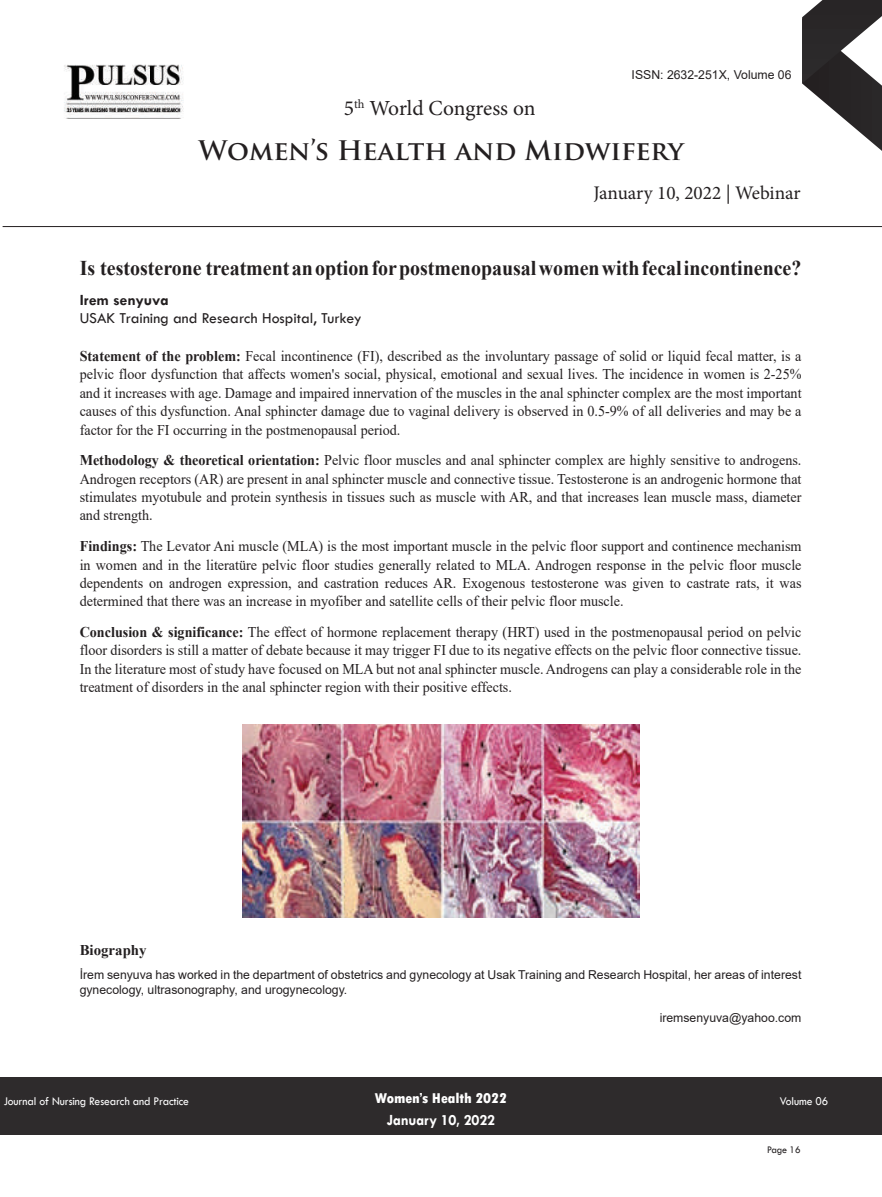
<style>
.page{position:relative;width:882px;height:1197px;background:#fff}
.page>*{position:absolute;margin:0;border:0;box-sizing:border-box;transform-origin:0 0}
.t1{font:700 26.25px "Trajan Pro";color:#231f20}
.t2{font:21.53px "Minion Pro";letter-spacing:-.005em;color:#231f20}
.t3{font:700 21px "Times New Roman";color:#231f20;scale:.95 1}
.t4{font:19.25px "Minion Pro";color:#231f20}
.t5{font:15.75px "Tw Cen";color:#231f20}
.t6{font:700 15.75px "Tw Cen";letter-spacing:-.01em;color:#fff;scale:.95 1}
.t7{font:700 15.75px "Tw Cen";color:#231f20}
.t8{font:14.88px/18.4px "Times New Roman";color:#231f20;text-align:justify;scale:.95 1}
.t9{font:800 condensed 14.88px "Tw Cen";letter-spacing:-.01em;color:#fff;scale:1.1 1}
.t10{font:700 14.88px "Times New Roman";color:#231f20}
.t11{font:12.25px/15.8px "Arial";color:#231f20}
.t12{font:12.25px "Tw Cen";letter-spacing:-.01em;color:#fff;scale:.95 1}
.t13{font:10.5px "Tw Cen";letter-spacing:-.02em;color:#231f20;scale:.95 1}
.s1{font-weight:700}
</style>
<div class="page">
<svg style="left:802px;top:0;width:80px;height:151px"></svg>
<div style="left:0;top:1077px;width:882px;height:58px;background:#2e2b2c"></div>
<hr style="left:3px;top:226px;width:879px;height:1px;background:#231f20">
<img style="left:64px;top:64px;width:120px;height:55px">
<img style="left:243px;top:724px;width:396px;height:194px">
<h2 class="t2" style="left:344px;top:100px;width:193px">5<sup>th</sup> World Congress on</h2>
<p class="t11" style="left:632px;top:66px;width:162px">ISSN: 2632-251X, Volume 06</p>
<h1 class="t1" style="left:198px;top:136px;width:487px">Women’s Health and Midwifery</h1>
<p class="t4" style="left:593px;top:185px;width:209px">January 10, 2022 | Webinar</p>
<h3 class="t3" style="left:80px;top:257px;width:761px">Is testosterone treatment an option for postmenopausal women with fecal incontinence?</h3>
<p class="t7" style="left:80px;top:292px;width:91px">Irem senyuva</p>
<p class="t5" style="left:80px;top:309px;width:283px">USAK Training and Research Hospital, Turkey</p>
<p class="t8" style="left:80px;top:347px;width:761px"><span class="s1">Statement of the problem:</span> Fecal incontinence (FI), described as the involuntary passage of solid or liquid fecal matter, is a pelvic floor dysfunction that affects women's social, physical, emotional and sexual lives. The incidence in women is 2-25% and it increases with age. Damage and impaired innervation of the muscles in the anal sphincter complex are the most important causes of this dysfunction. Anal sphincter damage due to vaginal delivery is observed in 0.5-9% of all deliveries and may be a factor for the FI occurring in the postmenopausal period.</p>
<p class="t8" style="left:80px;top:451px;width:761px"><span class="s1">Methodology &amp; theoretical orientation:</span> Pelvic floor muscles and anal sphincter complex are highly sensitive to androgens.<br>Androgen receptors (AR) are present in anal sphincter muscle and connective tissue. Testosterone is an androgenic hormone that stimulates myotubule and protein synthesis in tissues such as muscle with AR, and that increases lean muscle mass, diameter and strength.</p>
<p class="t8" style="left:80px;top:537px;width:761px"><span class="s1">Findings:</span> The Levator Ani muscle (MLA) is the most important muscle in the pelvic floor support and continence mechanism in women and in the literatüre pelvic floor studies generally related to MLA. Androgen response in the pelvic floor muscle dependents on androgen expression, and castration reduces AR. Exogenous testosterone was given to castrate rats, it was determined that there was an increase in myofiber and satellite cells of their pelvic floor muscle.</p>
<p class="t8" style="left:80px;top:623px;width:761px"><span class="s1">Conclusion &amp; significance:</span> The effect of hormone replacement therapy (HRT) used in the postmenopausal period on pelvic floor disorders is still a matter of debate because it may trigger FI due to its negative effects on the pelvic floor connective tissue.<br>In the literature most of study have focused on MLA but not anal sphincter muscle. Androgens can play a considerable role in the treatment of disorders in the anal sphincter region with their positive effects.</p>
<p class="t10" style="left:80px;top:942px;width:68px">Biography</p>
<p class="t11" style="left:80px;top:966px;width:723px">İrem senyuva has worked in the department of obstetrics and gynecology at Usak Training and Research Hospital, her areas of interest gynecology, ultrasonography, and urogynecology.</p>
<p class="t11" style="left:660px;top:1010px;width:143px">iremsenyuva@yahoo.com</p>
<p class="t9" style="left:375px;top:1090px;width:122px">Women’s Health 2022</p>
<p class="t6" style="left:387px;top:1112px;width:115px">January 10, 2022</p>
<p class="t12" style="left:4px;top:1094px;width:197px">Journal of Nursing Research and Practice</p>
<p class="t12" style="left:780px;top:1094px;width:53px">Volume 06</p>
<p class="t13" style="left:767px;top:1144px;width:37px">Page 16</p>
</div>
